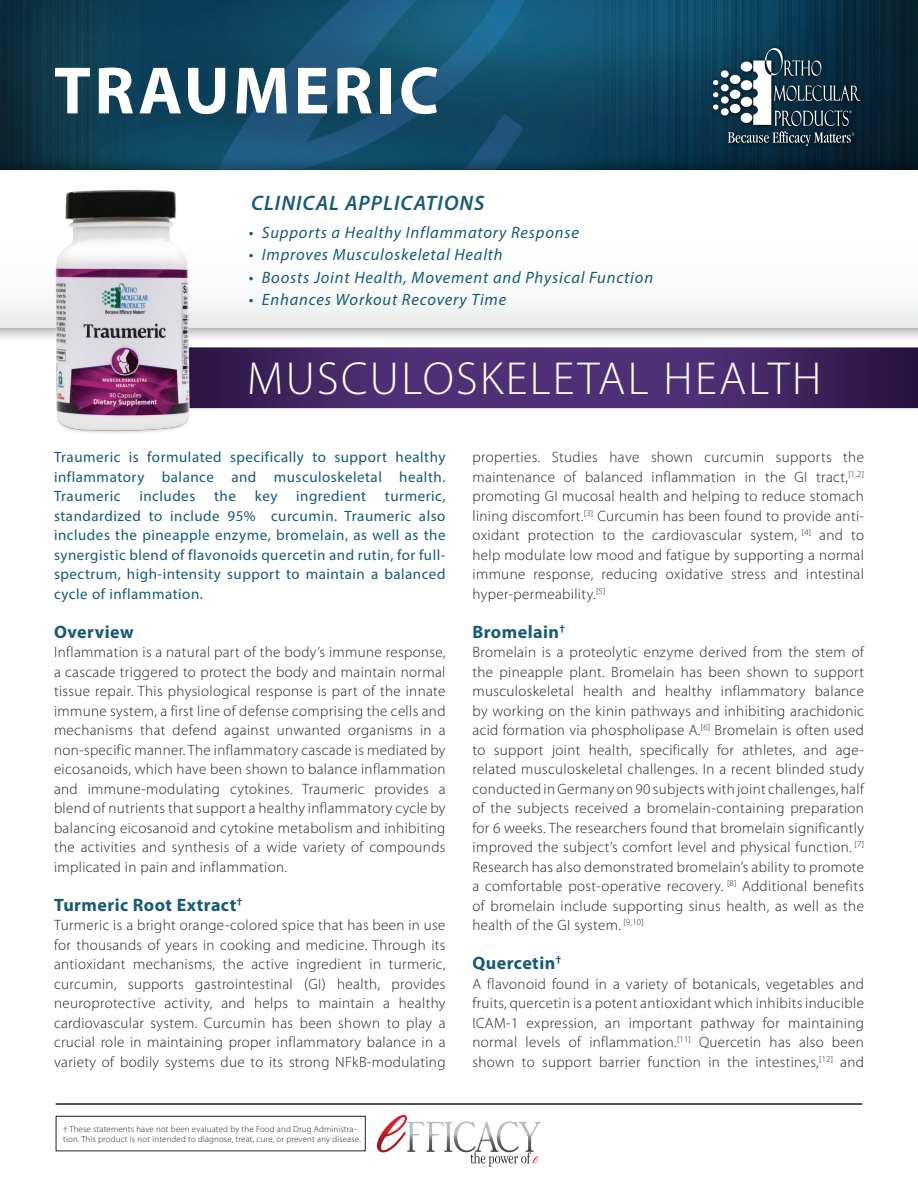
<style>
.page{position:relative;width:918px;height:1188px;background:#fff}
.page>*{position:absolute;margin:0;border:0;box-sizing:border-box;transform-origin:0 0}
.t1{font:700 67.5px "Myriad Pro";letter-spacing:.05em;color:#fff}
.t2{font:300 46.5px "Myriad Pro";letter-spacing:.05em;color:#fff}
.t3{font:italic 600 21px "Myriad Pro";letter-spacing:.05em;color:#155b77}
.t4{font:700 18px "Myriad Pro";letter-spacing:.025em;color:#155b77}
.t5{font:italic 16.5px "Myriad Pro";letter-spacing:.05em;color:#155b77}
.t6{font:300 15px/19.5px "Myriad Pro";letter-spacing:.025em;color:#231f20;text-align:justify}
.t7{font:15px/19.5px "Myriad Pro";letter-spacing:.035em;color:#155b77;text-align:justify}
.t8{font:300 8.85px/10.6px "Myriad Pro";letter-spacing:.02em;color:#231f20}
</style>
<div class="page">
<img style="left:0;top:0;width:918px;height:148px">
<img style="left:0;top:148px;width:918px;height:191px">
<div style="left:0;top:170px;width:918px;height:158px;background:#fff"></div>
<img style="left:200px;top:310px;width:718px;height:99px">
<img style="left:708px;top:43px;width:160px;height:111px">
<div style="left:721px;top:70px;width:8px;height:8px;background:#fff;border-radius:50%"></div>
<div style="left:721px;top:84px;width:8px;height:7px;background:#fff;border-radius:50%"></div>
<div style="left:721px;top:96px;width:8px;height:8px;background:#fff;border-radius:50%"></div>
<div style="left:721px;top:108px;width:8px;height:8px;background:#fff;border-radius:50%"></div>
<svg style="left:713px;top:80px;width:5px;height:5px"></svg>
<svg style="left:713px;top:92px;width:5px;height:5px"></svg>
<svg style="left:713px;top:104px;width:5px;height:6px"></svg>
<svg style="left:728px;top:48px;width:133px;height:98px;background:#3c5563"></svg>
<svg style="left:377px;top:1115px;width:164px;height:52px"></svg>
<hr style="left:56px;top:1103px;width:806px;height:2px;background:#211e1e">
<div style="left:56px;top:1116px;width:310px;height:35px;border:1px solid #231f20"></div>
<img style="left:46px;top:190px;width:154px;height:243px">
<h1 class="t1" style="left:54px;top:47px;width:387px">TRAUMERIC</h1>
<h3 class="t3" style="left:251px;top:190px;width:235px">CLINICAL APPLICATIONS</h3>
<p class="t5" style="left:249px;top:222px;width:332px">• Supports a Healthy Inflammatory Response</p>
<p class="t5" style="left:249px;top:245px;width:255px">• Improves Musculoskeletal Health</p>
<p class="t5" style="left:249px;top:267px;width:406px">• Boosts Joint Health, Movement and Physical Function</p>
<p class="t5" style="left:249px;top:290px;width:259px">• Enhances Workout Recovery Time</p>
<h2 class="t2" style="left:247px;top:351px;width:576px">MUSCULOSKELETAL HEALTH</h2>
<p class="t7" style="left:54px;top:447px;width:393px">Traumeric is formulated specifically to support healthy inflammatory balance and musculoskeletal health.<br>Traumeric</p>
<p class="t7" style="left:139px;top:486px;width:57px">includes</p>
<p class="t7" style="left:214px;top:486px;width:23px">the</p>
<p class="t7" style="left:255px;top:486px;width:24px">key</p>
<p class="t7" style="left:296px;top:486px;width:71px">ingredient</p>
<p class="t7" style="left:54px;top:486px;width:393px;text-indent:331px">turmeric, standardized to include 95% curcumin. Traumeric also includes the pineapple enzyme, bromelain, as well as the synergistic blend of flavonoids quercetin and rutin, for full&shy;spectrum, high-intensity support to maintain a balanced cycle of inflammation.</p>
<p class="t4" style="left:54px;top:620px;width:81px">Overview</p>
<p class="t6" style="left:54px;top:642px;width:393px">Inflammation is a natural part of the body’s immune response, a cascade triggered to protect the body and maintain normal tissue repair. This physiological response is part of the innate immune system, a first line of defense comprising the cells and mechanisms that defend against unwanted organisms in a non-specific manner. The inflammatory cascade is mediated by eicosanoids, which have been shown to balance inflammation and immune-modulating cytokines. Traumeric provides a blend of nutrients that support a healthy inflammatory cycle by balancing eicosanoid and cytokine metabolism and inhibiting the activities and synthesis of a wide variety of compounds implicated in pain and inflammation.</p>
<p class="t4" style="left:54px;top:893px;width:190px">Turmeric Root Extract<sup>†</sup></p>
<p class="t6" style="left:54px;top:915px;width:393px">Turmeric is a bright orange-colored spice that has been in use for thousands of years in cooking and medicine. Through its antioxidant mechanisms, the active ingredient in turmeric, curcumin, supports gastrointestinal (GI) health, provides neuroprotective activity, and helps to maintain a healthy cardiovascular system. Curcumin has been shown to play a crucial role in maintaining proper inflammatory balance in a variety of bodily systems due to its strong NFkB-modulating</p>
<p class="t8" style="left:63px;top:1123px;width:299px">† These statements have not been evaluated by the Food and Drug Administra&shy;tion. This product is not intended to diagnose, treat, cure, or prevent any disease.</p>
<p class="t6" style="left:472px;top:447px;width:393px">properties. Studies have shown curcumin supports the maintenance of balanced inflammation in the GI tract,<sup>[1,2] </sup>promoting GI mucosal health and helping to reduce stomach lining discomfort.<sup>[3]</sup> Curcumin has been found to provide anti&shy;oxidant protection to the cardiovascular system, <sup>[4]</sup> and to help modulate low mood and fatigue by supporting a normal immune response, reducing oxidative stress and intestinal hyper-permeability.<sup>[5]</sup></p>
<p class="t4" style="left:472px;top:620px;width:94px">Bromelain<sup>†</sup></p>
<p class="t6" style="left:472px;top:642px;width:393px">Bromelain is a proteolytic enzyme derived from the stem of the pineapple plant. Bromelain has been shown to support musculoskeletal health and healthy inflammatory balance by working on the kinin pathways and inhibiting arachidonic acid formation via phospholipase A.<sup>[6]</sup> Bromelain is often used to support joint health, specifically for athletes, and age&shy;related musculoskeletal challenges. In a recent blinded study conducted in Germany on 90 subjects with joint challenges, half of the subjects received a bromelain-containing preparation for 6 weeks. The researchers found that bromelain significantly improved the subject’s comfort level and physical function. <sup>[7] </sup>Research has also demonstrated bromelain’s ability to promote a comfortable post-operative recovery. <sup>[8]</sup> Additional benefits of bromelain include supporting sinus health, as well as the health of the GI system. <sup>[9,10]</sup></p>
<p class="t4" style="left:472px;top:952px;width:90px">Quercetin<sup>†</sup></p>
<p class="t6" style="left:472px;top:974px;width:393px">A flavonoid found in a variety of botanicals, vegetables and fruits, quercetin is a potent antioxidant which inhibits inducible ICAM-1 expression, an important pathway for maintaining normal levels of inflammation.<sup>[11]</sup> Quercetin has also been shown to support barrier function in the intestines,<sup>[12]</sup> and</p>
</div>
